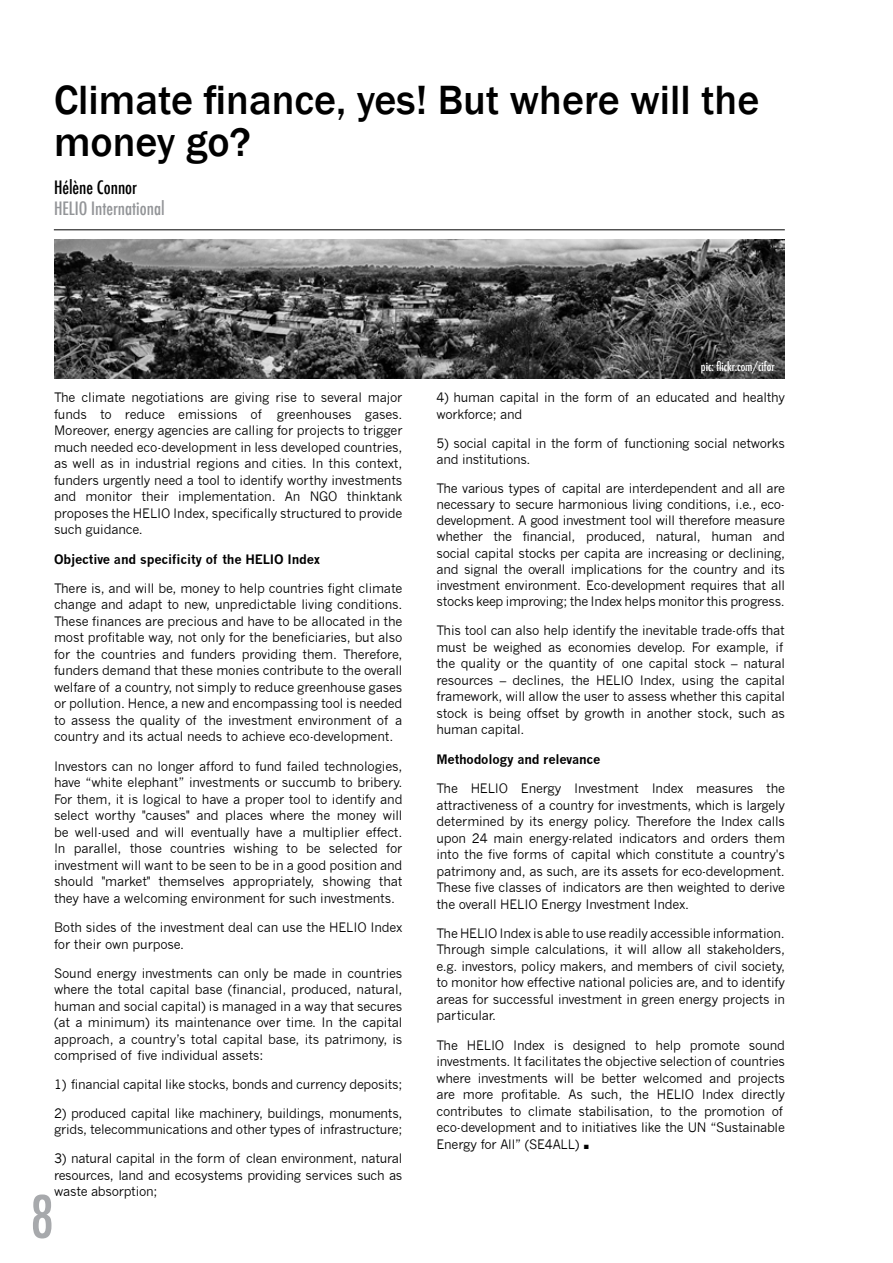
<style>
.page{position:relative;width:893px;height:1263px;background:#fff}
.page>*{position:absolute;margin:0;border:0;box-sizing:border-box;transform-origin:0 0}
.t1{font:500 condensed 57px "Futura";color:#a7a9ac}
.t2{font:45px "News Gothic";color:#000}
.t3{font:500 42px/42px "Franklin Gothic";color:#000}
.t4{font:500 condensed 18px "Futura";color:#939598}
.t5{font:500 condensed 18px "Futura";color:#000}
.t6{font:12.75px/16.5px "News Gothic";letter-spacing:-.015em;color:#000;text-align:justify}
.t7{font:700 12.75px "News Gothic";letter-spacing:-.01em;color:#000}
.t8{font:500 condensed 12px "Futura";color:#fff}
</style>
<div class="page">
<hr style="left:54px;top:230px;width:731px;height:1px;background:#000">
<img style="left:54px;top:240px;width:731px;height:138px">
<h3 class="t3" style="left:54px;top:80px;width:707px">Climate finance, yes! But where will the money go?</h3>
<h3 class="t5" style="left:54px;top:175px;width:85px">Hélène Connor</h3>
<h3 class="t4" style="left:54px;top:197px;width:112px">HELIO International</h3>
<p class="t6" style="left:54px;top:390px;width:350px">The climate negotiations are giving rise to several major funds to reduce emissions of greenhouses gases.<br>Moreover, energy agencies are calling for projects to trigger much needed eco-development in less developed countries, as well as in industrial regions and cities. In this context, funders urgently need a tool to identify worthy investments and monitor their implementation. An NGO thinktank proposes the HELIO Index, specifically structured to provide such guidance.</p>
<p class="t7" style="left:54px;top:551px;width:268px">Objective and specificity of the HELIO Index</p>
<p class="t6" style="left:54px;top:580px;width:350px">There is, and will be, money to help countries fight climate change and adapt to new, unpredictable living conditions.<br>These finances are precious and have to be allocated in the most profitable way, not only for the beneficiaries, but also for the countries and funders providing them. Therefore, funders demand that these monies contribute to the overall welfare of a country, not simply to reduce greenhouse gases or pollution. Hence, a new and encompassing tool is needed to assess the quality of the investment environment of a country and its actual needs to achieve eco-development.</p>
<p class="t6" style="left:54px;top:758px;width:350px">Investors can no longer afford to fund failed technologies, have “white elephant” investments or succumb to bribery.<br>For them, it is logical to have a proper tool to identify and select worthy "causes" and places where the money will be well-used and will eventually have a multiplier effect.<br>In parallel, those countries wishing to be selected for investment will want to be seen to be in a good position and should "market" themselves appropriately, showing that they have a welcoming environment for such investments.</p>
<p class="t6" style="left:54px;top:919px;width:350px">Both sides of the investment deal can use the HELIO Index for their own purpose.</p>
<p class="t6" style="left:54px;top:965px;width:350px">Sound energy investments can only be made in countries where the total capital base (financial, produced, natural, human and social capital) is managed in a way that secures (at a minimum) its maintenance over time. In the capital approach, a country’s total capital base, its patrimony, is comprised of five individual assets:</p>
<p class="t6" style="left:54px;top:1076px;width:350px">1) financial capital like stocks, bonds and currency deposits;</p>
<p class="t6" style="left:54px;top:1105px;width:350px">2) produced capital like machinery, buildings, monuments, grids, telecommunications and other types of infrastructure;</p>
<p class="t6" style="left:54px;top:1151px;width:350px">3) natural capital in the form of clean environment, natural resources, land and ecosystems providing services such as waste absorption;</p>
<h1 class="t1" style="left:30px;top:1180px;width:25px">8</h1>
<p class="t8" style="left:701px;top:359px;width:75px">pic: flickr.com/cifor</p>
<p class="t6" style="left:436px;top:390px;width:350px">4) human capital in the form of an educated and healthy workforce; and</p>
<p class="t6" style="left:436px;top:435px;width:350px">5) social capital in the form of functioning social networks and institutions.</p>
<p class="t6" style="left:436px;top:480px;width:350px">The various types of capital are interdependent and all are necessary to secure harmonious living conditions, i.e., eco&shy;development. A good investment tool will therefore measure whether the financial, produced, natural, human and social capital stocks per capita are increasing or declining, and signal the overall implications for the country and its investment environment. Eco-development requires that all stocks keep improving; the Index helps monitor this progress.</p>
<p class="t6" style="left:436px;top:623px;width:350px;text-align:left">This tool can also help identify the inevitable trade-offs that must be weighed as economies develop. For example, if the quality or the quantity of one capital stock – natural resources – declines, the HELIO Index, using the capital framework, will allow the user to assess whether this capital stock is being offset by growth in another stock, such as human capital.</p>
<p class="t7" style="left:436px;top:751px;width:165px">Methodology and relevance</p>
<p class="t6" style="left:436px;top:780px;width:350px">The HELIO Energy Investment Index measures the attractiveness of a country for investments, which is largely determined by its energy policy. Therefore the Index calls upon 24 main energy-related indicators and orders them into the five forms of capital which constitute a country's patrimony and, as such, are its assets for eco-development.<br>These five classes of indicators are then weighted to derive the overall HELIO Energy Investment Index.</p>
<p class="t6" style="left:436px;top:925px;width:350px">The HELIO Index is able to use readily accessible information.<br>Through simple calculations, it will allow all stakeholders, e.g. investors, policy makers, and members of civil society, to monitor how effective national policies are, and to identify areas for successful investment in green energy projects in particular.</p>
<p class="t6" style="left:436px;top:1037px;width:350px;text-align:left">The HELIO Index is designed to help promote sound investments. It facilitates the objective selection of countries where investments will be better welcomed and projects are more profitable. As such, the HELIO Index directly contributes to climate stabilisation, to the promotion of eco-development and to initiatives like the UN “Sustainable Energy for All” (SE4ALL)</p>
<h2 class="t2" style="left:579px;top:1106px;width:16px">.</h2>
</div>
